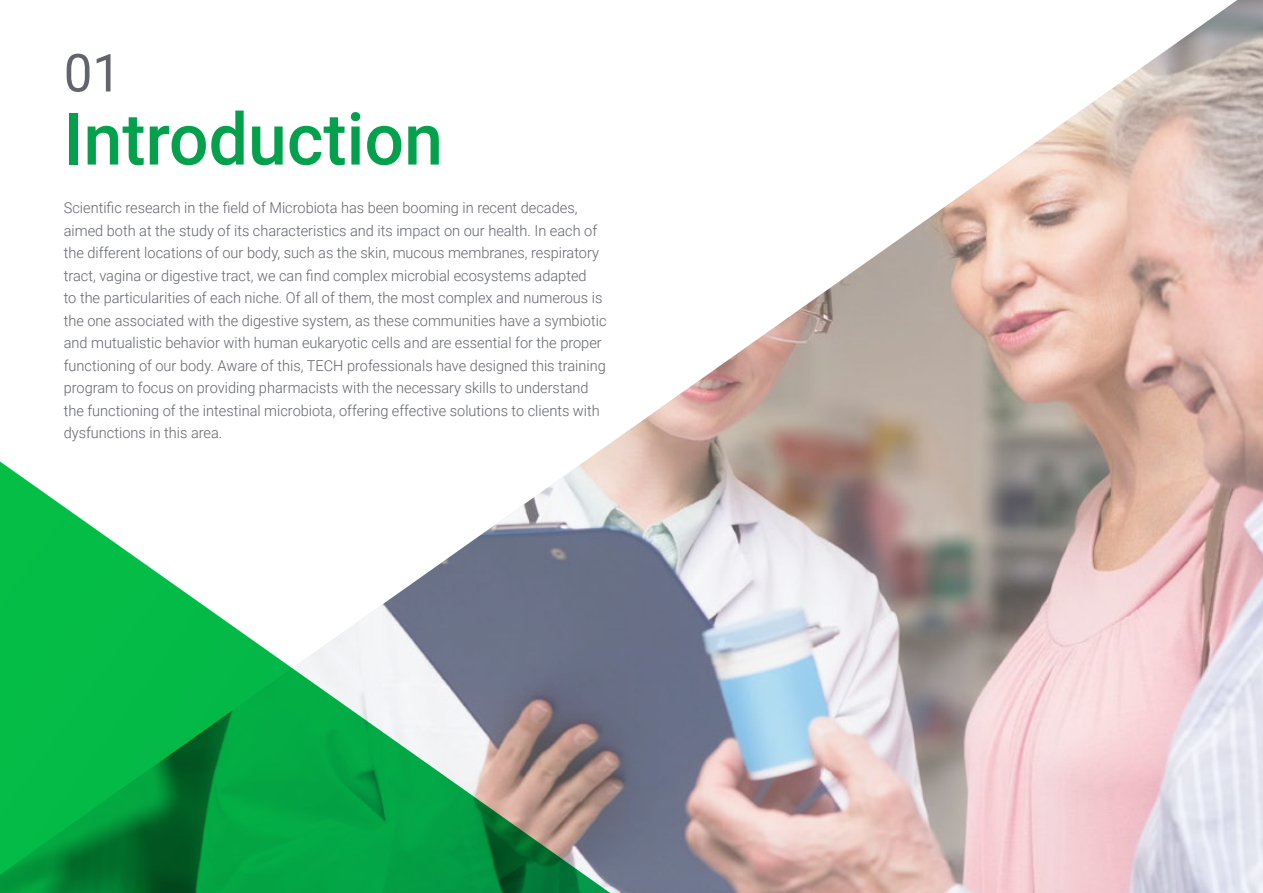
<style>
.page{position:relative;width:1263px;height:893px;background:#fff}
.page>*{position:absolute;margin:0;border:0;box-sizing:border-box;transform-origin:0 0}
.t1{font:500 72px "Roboto";color:#04a14d}
.t2{font:52.5px "Roboto";color:#61646a}
.t3{font:300 15px/22.5px "Roboto";color:#61646a}
</style>
<div class="page">
<img style="left:607px;top:0;width:656px;height:893px">
<svg style="left:0;top:446px;width:640px;height:447px"></svg>
<h2 class="t2" style="left:64px;top:36px;width:59px">01</h2>
<h1 class="t1" style="left:64px;top:89px;width:381px">Introduction</h1>
<p class="t3" style="left:64px;top:196px;width:544px">Scientific research in the field of Microbiota has been booming in recent decades, aimed both at the study of its characteristics and its impact on our health. In each of the different locations of our body, such as the skin, mucous membranes, respiratory tract, vagina or digestive tract, we can find complex microbial ecosystems adapted<br>to the particularities of each niche. Of all of them, the most complex and numerous is the one associated with the digestive system, as these communities have a symbiotic and mutualistic behavior with human eukaryotic cells and are essential for the proper functioning of our body. Aware of this, TECH professionals have designed this training program to focus on providing pharmacists with the necessary skills to understand the functioning of the intestinal microbiota, offering effective solutions to clients with dysfunctions in this area.</p>
</div>
